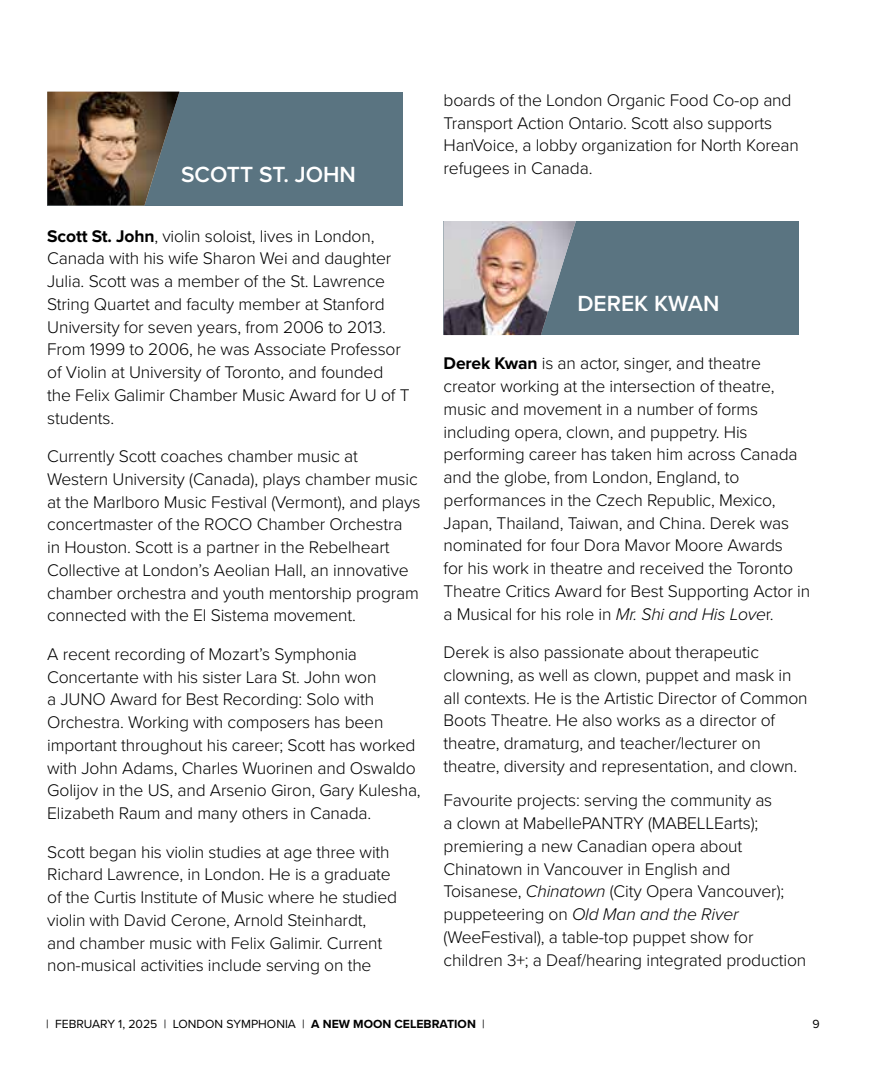
<style>
.page{position:relative;width:882px;height:1071px;background:#fff}
.page>*{position:absolute;margin:0;border:0;box-sizing:border-box;transform-origin:0 0}
.t1{font:600 22.75px "Proxima Nova";color:#fff}
.t2{font:300 17.5px/22.8px "Proxima Nova";letter-spacing:-.01em;color:#000}
.t3{font:12.25px "Proxima Nova";color:#000}
.s1{font-weight:700}
.s2{font-style:italic}
</style>
<div class="page">
<div style="left:47px;top:92px;width:356px;height:114px;background:#5a7481"></div>
<img style="left:47px;top:92px;width:132px;height:114px">
<div style="left:444px;top:221px;width:355px;height:114px;background:#5a7481"></div>
<img style="left:444px;top:221px;width:132px;height:114px">
<h1 class="t1" style="left:181px;top:157px;width:176px">SCOTT ST. JOHN</h1>
<p class="t2" style="left:47px;top:224px;width:364px"><span class="s1">Scott St. John</span>, violin soloist, lives in London, Canada with his wife Sharon Wei and daughter Julia. Scott was a member of the St. Lawrence String Quartet and faculty member at Stanford University for seven years, from 2006 to 2013.<br>From 1999 to 2006, he was Associate Professor of Violin at University of Toronto, and founded the Felix Galimir Chamber Music Award for U of T students.</p>
<p class="t2" style="left:47px;top:444px;width:375px">Currently Scott coaches chamber music at Western University (Canada), plays chamber music at the Marlboro Music Festival (Vermont), and plays concertmaster of the ROCO Chamber Orchestra<br>in Houston. Scott is a partner in the Rebelheart Collective at London’s Aeolian Hall, an innovative chamber orchestra and youth mentorship program connected with the El Sistema movement.</p>
<p class="t2" style="left:47px;top:642px;width:375px">A recent recording of Mozart’s Symphonia Concertante with his sister Lara St. John won<br>a JUNO Award for Best Recording: Solo with Orchestra. Working with composers has been important throughout his career; Scott has worked with John Adams, Charles Wuorinen and Oswaldo Golijov in the US, and Arsenio Giron, Gary Kulesha, Elizabeth Raum and many others in Canada.</p>
<p class="t2" style="left:47px;top:840px;width:352px">Scott began his violin studies at age three with Richard Lawrence, in London. He is a graduate of the Curtis Institute of Music where he studied violin with David Cerone, Arnold Steinhardt, and chamber music with Felix Galimir. Current non-musical activities include serving on the</p>
<p class="t2" style="left:444px;top:88px;width:357px">boards of the London Organic Food Co-op and Transport Action Ontario. Scott also supports HanVoice, a lobby organization for North Korean refugees in Canada.</p>
<h1 class="t1" style="left:578px;top:287px;width:144px">DEREK KWAN</h1>
<p class="t2" style="left:444px;top:351px;width:368px"><span class="s1">Derek Kwan</span> is an actor, singer, and theatre creator working at the intersection of theatre, music and movement in a number of forms including opera, clown, and puppetry. His performing career has taken him across Canada and the globe, from London, England, to performances in the Czech Republic, Mexico, Japan, Thailand, Taiwan, and China. Derek was nominated for four Dora Mavor Moore Awards<br>for his work in theatre and received the Toronto Theatre Critics Award for Best Supporting Actor in a Musical for his role in <span class="s2">Mr. Shi and His Love</span>r.</p>
<p class="t2" style="left:444px;top:640px;width:366px">Derek is also passionate about therapeutic clowning, as well as clown, puppet and mask in all contexts. He is the Artistic Director of Common Boots Theatre. He also works as a director of theatre, dramaturg, and teacher/lecturer on theatre, diversity and representation, and clown.</p>
<p class="t2" style="left:444px;top:788px;width:364px">Favourite projects: serving the community as<br>a clown at MabellePANTRY (MABELLEarts); premiering a new Canadian opera about Chinatown in Vancouver in English and Toisanese, <span class="s2">Chinatown</span> (City Opera Vancouver); puppeteering on <span class="s2">Old Man and the River </span>(WeeFestival), a table-top puppet show for children 3+; a Deaf/hearing integrated production</p>
<p class="t3" style="left:46px;top:1015px;width:440px">| FEBRUARY 1, 2025 | LONDON SYMPHONIA | <span class="s1">A NEW MOON CELEBRATION</span> |</p>
<p class="t3" style="left:812px;top:1015px;width:9px">9</p>
</div>
